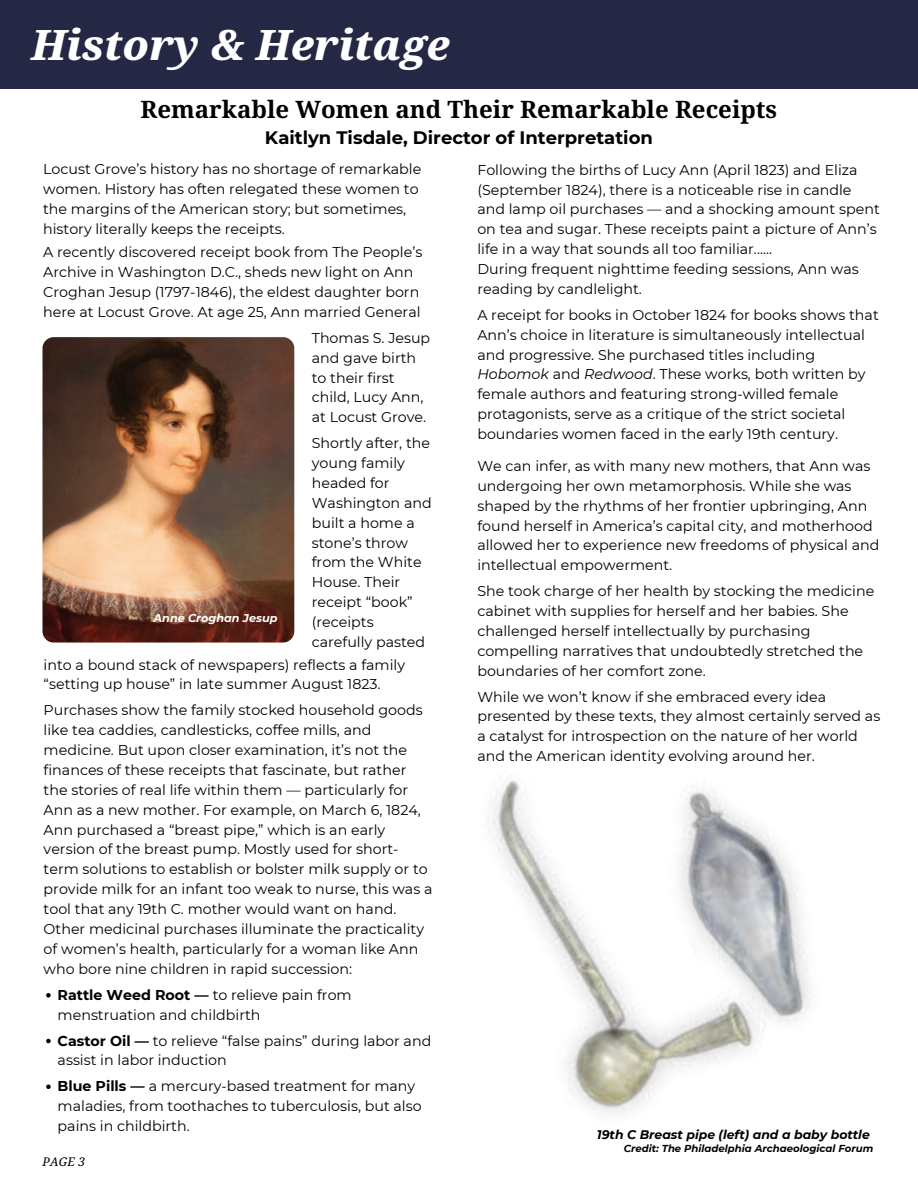
<style>
.page{position:relative;width:918px;height:1188px;background:#fff}
.page>*{position:absolute;margin:0;border:0;box-sizing:border-box;transform-origin:0 0}
.t1{font:italic 800 42px "Noto Serif";color:#fff}
.t2{font:700 24px "Noto Serif";color:#000}
.t3{font:700 18px "Montserrat";color:#000}
.t4{font:14.25px/19.8px "Montserrat";color:#000}
.t5{font:italic 700 12.45px "Montserrat";color:#000}
.t6{font:italic 12px "Noto Serif";color:#000}
.t7{font:italic 700 11.25px "Montserrat";color:#fff}
.t8{font:italic 700 10.05px "Montserrat";color:#000}
.s1{font-weight:700}
.s2{font-style:italic}
</style>
<div class="page">
<div style="left:0;top:0;width:918px;height:88px;background:#242844"></div>
<svg style="left:46px;top:993px;width:5px;height:5px"></svg>
<svg style="left:46px;top:1039px;width:5px;height:4px"></svg>
<svg style="left:46px;top:1085px;width:5px;height:4px"></svg>
<img style="left:487px;top:780px;width:324px;height:334px">
<img style="left:42px;top:337px;width:252px;height:305px;border-radius:11px">
<h1 class="t1" style="left:31px;top:15px;width:420px">History &amp; Heritage</h1>
<h2 class="t2" style="left:141px;top:92px;width:638px">Remarkable Women and Their Remarkable Receipts</h2>
<p class="t3" style="left:265px;top:124px;width:389px">Kaitlyn Tisdale, Director of Interpretation</p>
<p class="t4" style="left:43px;top:159px;width:380px">Locust Grove’s history has no shortage of remarkable women. History has often relegated these women to the margins of the American story; but sometimes, history literally keeps the receipts.</p>
<p class="t4" style="left:43px;top:242px;width:381px">A recently discovered receipt book from The People’s Archive in Washington D.C., sheds new light on Ann Croghan Jesup (1797-1846), the eldest daughter born here at Locust Grove. At age 25, Ann married General</p>
<p class="t4" style="left:312px;top:327px;width:120px">Thomas S. Jesup and gave birth to their first child, Lucy Ann, at Locust Grove.</p>
<p class="t4" style="left:312px;top:433px;width:121px">Shortly after, the young family headed for<br>Washington and built a home a stone’s throw from the White<br>House. Their receipt “book” (receipts carefully pasted</p>
<p class="t4" style="left:44px;top:654px;width:363px">into a bound stack of newspapers) reflects a family “setting up house” in late summer August 1823.</p>
<p class="t4" style="left:44px;top:700px;width:390px">Purchases show the family stocked household goods like tea caddies, candlesticks, coffee mills, and medicine. But upon closer examination, it’s not the finances of these receipts that fascinate, but rather the stories of real life within them — particularly for Ann as a new mother. For example, on March 6, 1824, Ann purchased a “breast pipe,” which is an early version of the breast pump. Mostly used for short&shy;term solutions to establish or bolster milk supply or to provide milk for an infant too weak to nurse, this was a tool that any 19th C. mother would want on hand.<br>Other medicinal purchases illuminate the practicality of women’s health, particularly for a woman like Ann who bore nine children in rapid succession:</p>
<p class="t7" style="left:154px;top:610px;width:125px">Anne Croghan Jesup</p>
<p class="t4" style="left:58px;top:984px;width:296px"><span class="s1">Rattle Weed Root —</span> to relieve pain from menstruation and childbirth</p>
<p class="t4" style="left:58px;top:1030px;width:375px"><span class="s1">Castor Oil —</span> to relieve “false pains” during labor and assist in labor induction</p>
<p class="t4" style="left:58px;top:1076px;width:366px"><span class="s1">Blue Pills —</span> a mercury-based treatment for many maladies, from toothaches to tuberculosis, but also pains in childbirth.</p>
<p class="t6" style="left:42px;top:1154px;width:44px">PAGE 3</p>
<p class="t4" style="left:477px;top:159px;width:404px">Following the births of Lucy Ann (April 1823) and Eliza (September 1824), there is a noticeable rise in candle and lamp oil purchases — and a shocking amount spent on tea and sugar. These receipts paint a picture of Ann’s life in a way that sounds all too familiar......<br>During frequent nighttime feeding sessions, Ann was reading by candlelight.</p>
<p class="t4" style="left:477px;top:304px;width:403px">A receipt for books in October 1824 for books shows that Ann’s choice in literature is simultaneously intellectual and progressive. She purchased titles including <span class="s2">Hobomok</span> and <span class="s2">Redwood</span>. These works, both written by female authors and featuring strong-willed female protagonists, serve as a critique of the strict societal boundaries women faced in the early 19th century.</p>
<p class="t4" style="left:477px;top:455px;width:404px">We can infer, as with many new mothers, that Ann was undergoing her own metamorphosis. While she was shaped by the rhythms of her frontier upbringing, Ann found herself in America’s capital city, and motherhood allowed her to experience new freedoms of physical and intellectual empowerment.</p>
<p class="t4" style="left:477px;top:581px;width:398px">She took charge of her health by stocking the medicine cabinet with supplies for herself and her babies. She challenged herself intellectually by purchasing compelling narratives that undoubtedly stretched the boundaries of her comfort zone.</p>
<p class="t4" style="left:477px;top:686px;width:404px">While we won’t know if she embraced every idea presented by these texts, they almost certainly served as a catalyst for introspection on the nature of her world and the American identity evolving around her.</p>
<p class="t5" style="left:597px;top:1125px;width:274px">19th C Breast pipe (left) and a baby bottle</p>
<p class="t8" style="left:624px;top:1142px;width:251px">Credit: The Philadelphia Archaeological Forum</p>
</div>
